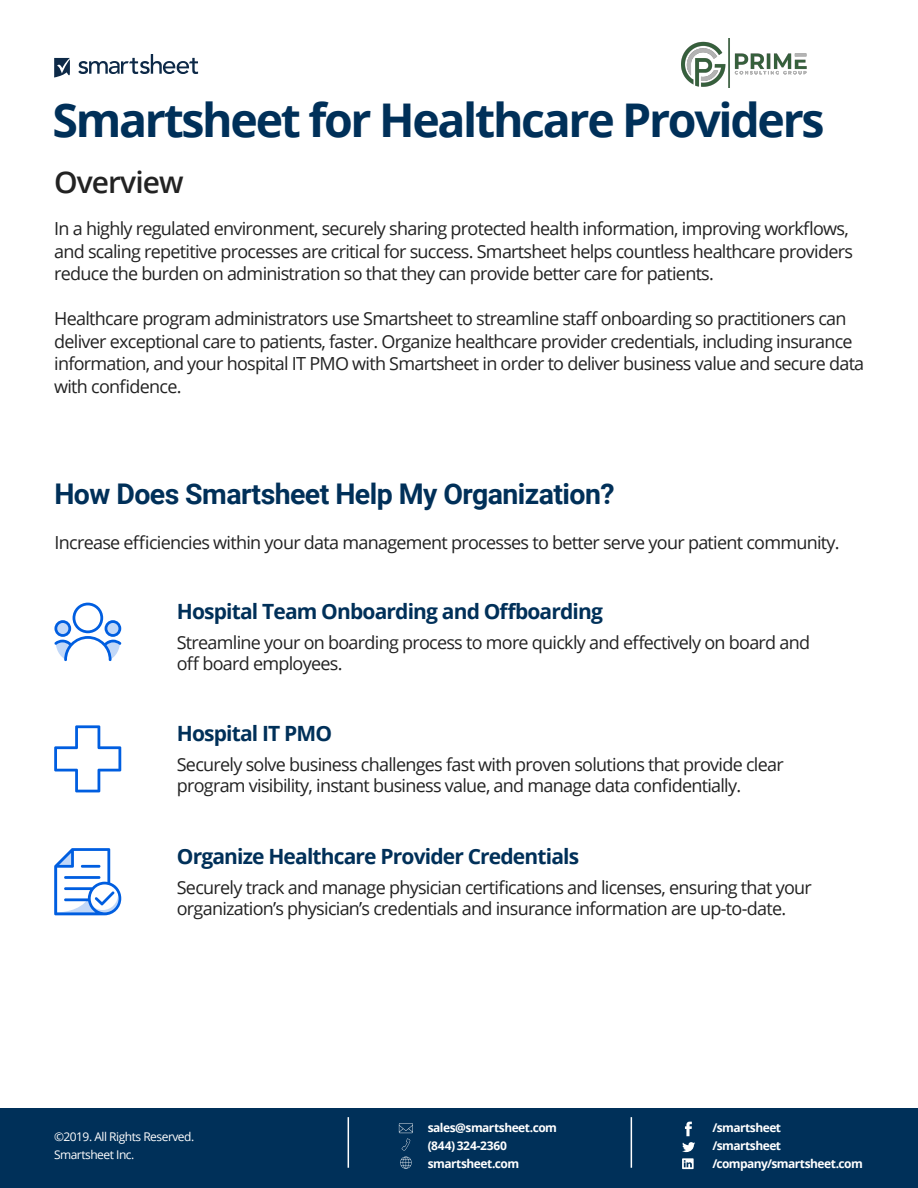
<style>
.page{position:relative;width:918px;height:1188px;background:#fff}
.page>*{position:absolute;margin:0;border:0;box-sizing:border-box;transform-origin:0 0}
.t1{font:700 46.5px "Open Sans";letter-spacing:-.05em;color:#003059}
.t2{font:600 30px "Open Sans";letter-spacing:-.03em;color:#222}
.t3{font:700 28.5px "Roboto";letter-spacing:-.02em;color:#003059}
.t4{font:700 21px "Open Sans";letter-spacing:-.04em;color:#003059}
.t5{font:18px/22.5px "Open Sans";letter-spacing:-.04em;color:#222}
.t6{font:700 12px/18px "Open Sans";letter-spacing:-.045em;color:#fff}
.t7{font:12px/18px "Open Sans";letter-spacing:-.04em;color:#fff}
</style>
<div class="page">
<div style="left:0;top:1108px;width:918px;height:80px;background:#003059"></div>
<svg style="left:685px;top:1122px;width:7px;height:14px"></svg>
<svg style="left:682px;top:1142px;width:13px;height:10px"></svg>
<svg style="left:682px;top:1158px;width:12px;height:11px"></svg>
<hr style="left:631px;top:1117px;width:1px;height:51px;background:#fff">
<hr style="left:348px;top:1117px;width:1px;height:51px;background:#fff">
<svg style="left:399px;top:1123px;width:14px;height:28px"></svg>
<svg style="left:400px;top:1157px;width:12px;height:12px"></svg>
<svg style="left:78px;top:54px;width:120px;height:20px"></svg>
<svg style="left:54px;top:58px;width:16px;height:19px"></svg>
<svg style="left:54px;top:725px;width:67px;height:67px"></svg>
<svg style="left:54px;top:603px;width:67px;height:58px"></svg>
<svg style="left:54px;top:848px;width:67px;height:67px"></svg>
<img style="left:682px;top:38px;width:125px;height:49px">
<h1 class="t1" style="left:52px;top:88px;width:774px">Smartsheet for Healthcare Providers</h1>
<h2 class="t2" style="left:54px;top:162px;width:131px">Overview</h2>
<p class="t5" style="left:54px;top:217px;width:800px">In a highly regulated environment, securely sharing protected health information, improving workflows, and scaling repetitive processes are critical for success. Smartsheet helps countless healthcare providers reduce the burden on administration so that they can provide better care for patients.</p>
<p class="t5" style="left:54px;top:307px;width:812px">Healthcare program administrators use Smartsheet to streamline staff onboarding so practitioners can deliver exceptional care to patients, faster. Organize healthcare provider credentials, including insurance information, and your hospital IT PMO with Smartsheet in order to deliver business value and secure data with confidence.</p>
<h3 class="t3" style="left:54px;top:474px;width:562px">How Does Smartsheet Help My Organization?</h3>
<p class="t5" style="left:55px;top:530px;width:787px">Increase efficiencies within your data management processes to better serve your patient community.</p>
<p class="t4" style="left:177px;top:596px;width:428px">Hospital Team Onboarding and Offboarding</p>
<p class="t5" style="left:177px;top:631px;width:635px;line-height:21px">Streamline your on boarding process to more quickly and effectively on board and off board employees.</p>
<p class="t4" style="left:177px;top:719px;width:157px">Hospital IT PMO</p>
<p class="t5" style="left:177px;top:754px;width:608px;line-height:21px">Securely solve business challenges fast with proven solutions that provide clear program visibility, instant business value, and manage data confidentially.</p>
<p class="t4" style="left:177px;top:842px;width:404px">Organize Healthcare Provider Credentials</p>
<p class="t5" style="left:177px;top:877px;width:637px;line-height:21px">Securely track and manage physician certifications and licenses, ensuring that your organization’s physician’s credentials and insurance information are up-to-date.</p>
<p class="t7" style="left:54px;top:1127px;width:142px">©2019. All Rights Reserved.<br>Smartsheet Inc.</p>
<p class="t6" style="left:428px;top:1119px;width:131px">sales@smartsheet.com (844) 324-2360 smartsheet.com</p>
<p class="t6" style="left:712px;top:1119px;width:152px">/smartsheet<br>/smartsheet /company/smartsheet.com</p>
</div>
